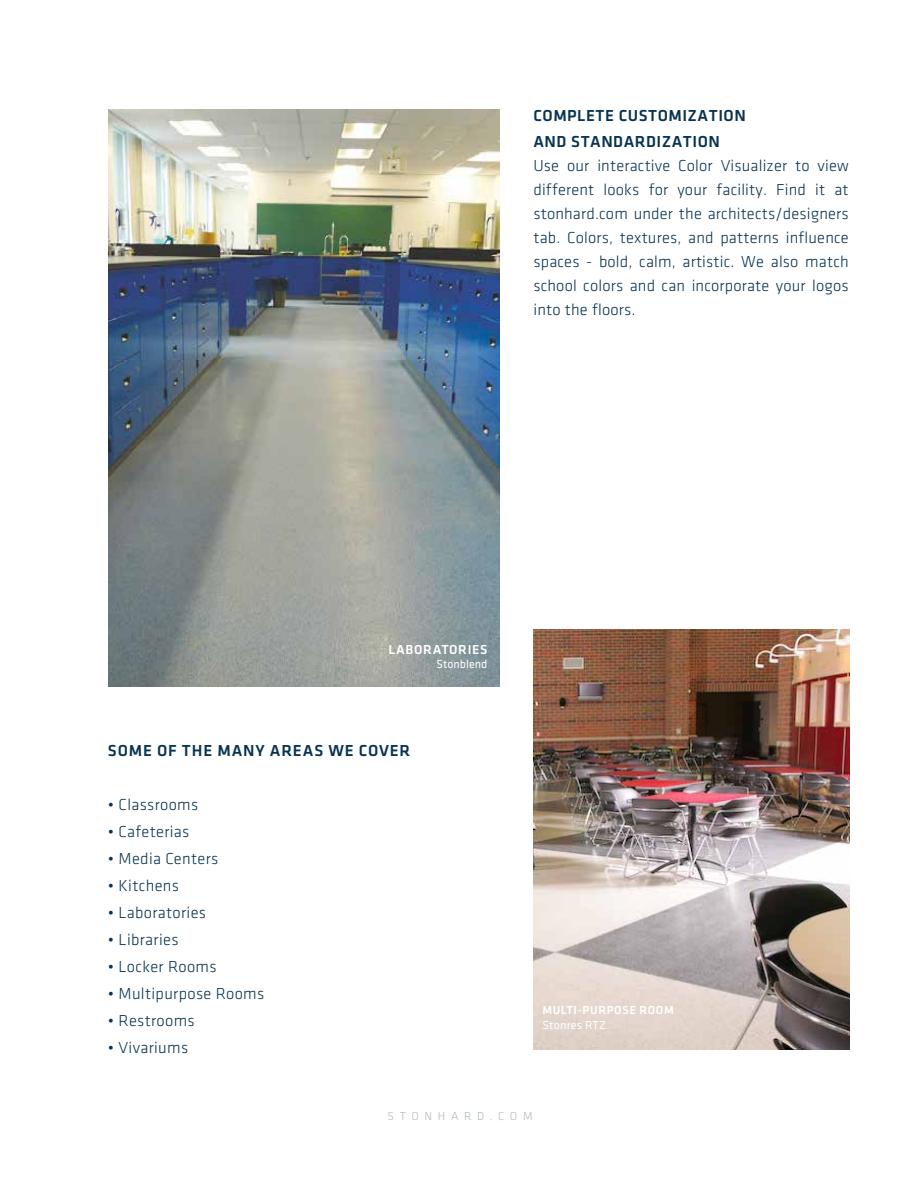
<style>
.page{position:relative;width:918px;height:1188px;background:#fff}
.page>*{position:absolute;margin:0;border:0;box-sizing:border-box;transform-origin:0 0}
.t1{font:300 16.5px/24px "Klavika";letter-spacing:.02em;color:#083351;text-align:justify}
.t2{font:500 16.5px/25.5px "Klavika";letter-spacing:.03em;color:#083351}
.t3{font:500 16.5px "Klavika";letter-spacing:.05em;color:#083351}
.t4{font:500 13.5px "Klavika";letter-spacing:.05em;color:#fff}
.t5{font:500 12px "Klavika";letter-spacing:.05em;color:#fff}
.t6{font:300 12px "Klavika";letter-spacing:.475em;color:#afb9bf}
.t7{font:12px "Klavika";letter-spacing:.02em;color:#fff}
.t8{font:12px "Klavika";color:#fff}
</style>
<div class="page">
<img style="left:533px;top:630px;width:317px;height:420px">
<img style="left:108px;top:110px;width:391px;height:576px">
<p class="t2" style="left:533px;top:103px;width:214px">COMPLETE CUSTOMIZATION<br>AND STANDARDIZATION</p>
<p class="t1" style="left:533px;top:153px;width:317px">Use our interactive Color Visualizer to view different looks for your facility. Find it at stonhard.com under the architects/designers tab. Colors, textures, and patterns influence spaces - bold, calm, artistic. We also match school colors and can incorporate your logos into the floors.</p>
<p class="t4" style="left:388px;top:640px;width:101px">LABORATORIES</p>
<p class="t8" style="left:437px;top:656px;width:52px">Stonblend</p>
<p class="t3" style="left:108px;top:739px;width:304px">SOME OF THE MANY AREAS WE COVER</p>
<p class="t1" style="left:108px;top:792px;width:92px">• Classrooms</p>
<p class="t1" style="left:108px;top:819px;width:83px">• Cafeterias</p>
<p class="t1" style="left:108px;top:846px;width:112px">• Media Centers</p>
<p class="t1" style="left:108px;top:873px;width:73px">• Kitchens</p>
<p class="t1" style="left:108px;top:900px;width:100px">• Laboratories</p>
<p class="t1" style="left:108px;top:927px;width:72px">• Libraries</p>
<p class="t1" style="left:108px;top:954px;width:110px">• Locker Rooms</p>
<p class="t1" style="left:108px;top:981px;width:158px">• Multipurpose Rooms</p>
<p class="t1" style="left:108px;top:1008px;width:88px">• Restrooms</p>
<p class="t1" style="left:108px;top:1035px;width:82px">• Vivariums</p>
<p class="t5" style="left:542px;top:1002px;width:133px">MULTI-PURPOSE ROOM</p>
<p class="t7" style="left:542px;top:1017px;width:65px">Stonres RTZ</p>
<p class="t6" style="left:388px;top:1108px;width:146px">STONHARD.COM</p>
</div>
